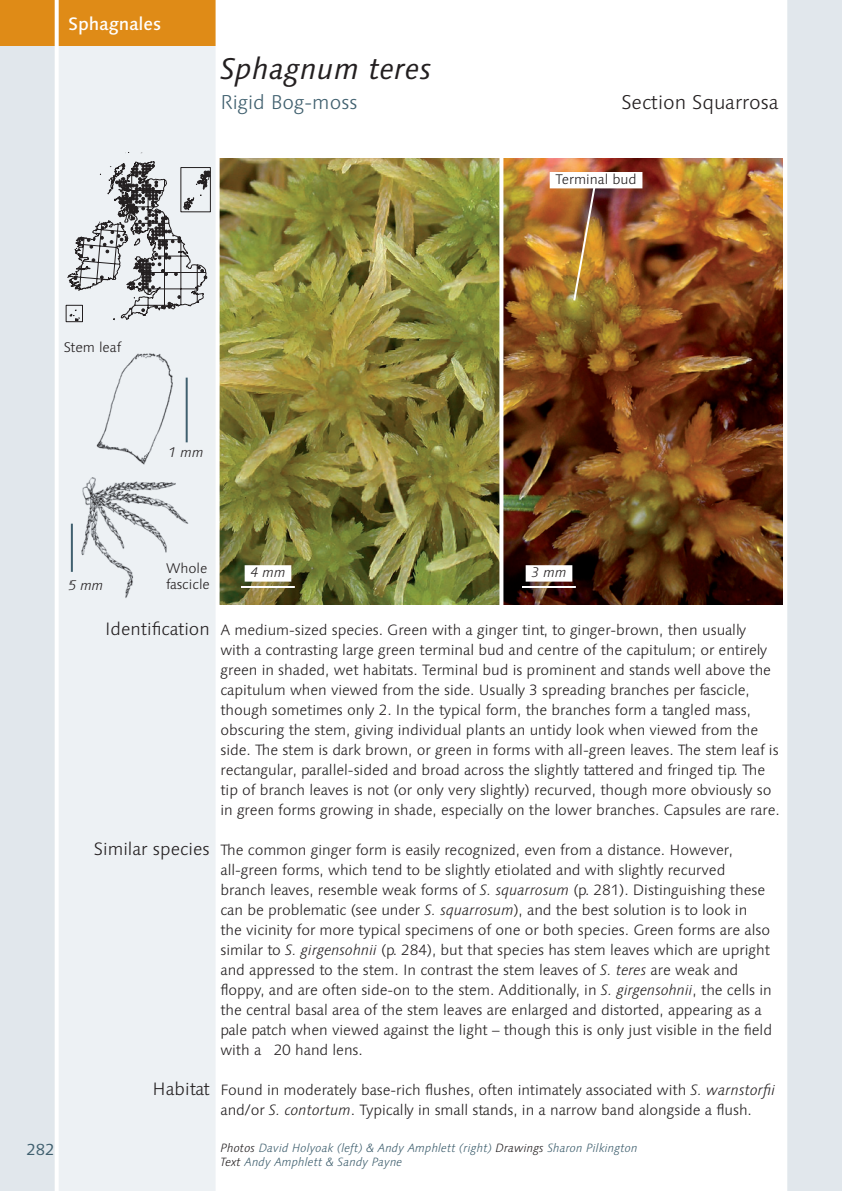
<style>
.page{position:relative;width:842px;height:1191px;background:#fff}
.page>*{position:absolute;margin:0;border:0;box-sizing:border-box;transform-origin:0 0}
.Title_1_Moss_Species{font:italic 30px "Linotype Syntax";letter-spacing:.01em;color:#231f20}
.Title_3a_Sphagnum_En{font:300 20px "Linotype Syntax";color:#231f20}
.Title_3a_Sphagnum_En-2{font:300 20px "Linotype Syntax";color:#3f5f6e}
.Account_subheads_rig{font:300 18px "Linotype Syntax";color:#231f20}
.Title_4_Order_Name{font:500 18px "Linotype Syntax";color:#fff}
.t1{font:16px "Linotype Syntax";color:#3f5f6e}
.Text_Body{font:300 15px/20px "Linotype Syntax";letter-spacing:-.005em;color:#231f20}
.Drawing_Annotation{font:300 14px/16px "Linotype Syntax";color:#231f20}
.Photo_Annotation_Wit{font:300 14px "Linotype Syntax";color:#231f20}
.Photo_Annotation_Wit-2{font:italic 300 14px "Linotype Syntax";color:#231f20}
.Drawing_Scale_Bar{font:italic 300 14px "Linotype Syntax";color:#231f20}
.Text_Credits{font:italic 300 12px/14px "Linotype Syntax";color:#3f5f6e}
.s1{font-style:italic}
.s2{color:#231f20}
</style>
<div class="page">
<img style="left:503px;top:159px;width:279px;height:445px">
<hr style="left:522px;top:586px;width:54px;height:2px;background:#fff">
<div style="left:526px;top:565px;width:46px;height:16px;background:#fff"></div>
<img style="left:220px;top:159px;width:279px;height:445px">
<svg style="left:499px;top:158px;width:1px;height:447px"></svg>
<div style="left:0;top:0;width:218px;height:1191px;background:#edf1f4"></div>
<div style="left:0;top:0;width:57px;height:1191px;background:#e1e7ec"></div>
<svg style="left:66px;top:152px;width:144px;height:170px"></svg>
<div style="left:785px;top:0;width:57px;height:1191px;background:#e1e7ec"></div>
<hr style="left:241px;top:586px;width:54px;height:2px;background:#fff">
<div style="left:245px;top:565px;width:46px;height:16px;background:#fff"></div>
<div style="left:0;top:0;width:218px;height:45px;background:#df8b17"></div>
<hr style="left:55px;top:0;width:4px;height:1191px;background:#fff">
<hr style="left:783px;top:0;width:4px;height:1191px;background:#fff">
<img style="left:96px;top:353px;width:92px;height:112px">
<img style="left:81px;top:477px;width:108px;height:121px">
<hr style="left:186px;top:377px;width:2px;height:65px;background:#3f5f6e">
<hr style="left:71px;top:523px;width:2px;height:49px;background:#3f5f6e">
<hr style="left:216px;top:0;width:4px;height:1191px;background:#fff">
<img style="left:572px;top:188px;width:25px;height:115px">
<div style="left:550px;top:172px;width:92px;height:16px;background:#fff"></div>
<p class="Title_4_Order_Name" style="left:68px;top:13px;width:95px">Sphagnales</p>
<p class="Title_1_Moss_Species" style="left:220px;top:51px;width:213px">Sphagnum teres</p>
<p class="Title_3a_Sphagnum_En-2" style="left:220px;top:90px;width:138px">Rigid Bog-moss</p>
<p class="Title_3a_Sphagnum_En" style="left:621px;top:90px;width:159px">Section Squarrosa</p>
<p class="Photo_Annotation_Wit" style="left:555px;top:171px;width:83px">Terminal bud</p>
<p class="Drawing_Annotation" style="left:64px;top:339px;width:59px">Stem leaf</p>
<p class="Drawing_Scale_Bar" style="left:168px;top:444px;width:37px">1 mm</p>
<p class="t1" style="left:26px;top:1139px;width:30px">282</p>
<p class="Drawing_Scale_Bar" style="left:68px;top:576px;width:37px">5 mm</p>
<p class="Drawing_Annotation" style="left:166px;top:560px;width:45px">Whole fascicle</p>
<p class="Photo_Annotation_Wit-2" style="left:250px;top:564px;width:37px">4 mm</p>
<p class="Photo_Annotation_Wit-2" style="left:531px;top:564px;width:37px">3 mm</p>
<p class="Account_subheads_rig" style="left:105px;top:618px;width:106px">Identification</p>
<p class="Account_subheads_rig" style="left:94px;top:838px;width:117px">Similar species</p>
<p class="Account_subheads_rig" style="left:153px;top:1078px;width:59px">Habitat</p>
<p class="Text_Body" style="left:220px;top:620px;width:561px">A medium-sized species. Green with a ginger tint, to ginger-brown, then usually<br>with a contrasting large green terminal bud and centre of the capitulum; or entirely green in shaded, wet habitats. Terminal bud is prominent and stands well above the capitulum when viewed from the side. Usually 3 spreading branches per fascicle, though sometimes only 2. In the typical form, the branches form a tangled mass, obscuring the stem, giving individual plants an untidy look when viewed from the side. The stem is dark brown, or green in forms with all-green leaves. The stem leaf is rectangular, parallel-sided and broad across the slightly tattered and fringed tip. The tip of branch leaves is not (or only very slightly) recurved, though more obviously so in green forms growing in shade, especially on the lower branches. Capsules are rare.</p>
<p class="Text_Body" style="left:220px;top:840px;width:553px">The common ginger form is easily recognized, even from a distance. However, all-green forms, which tend to be slightly etiolated and with slightly recurved branch leaves, resemble weak forms of <span class="s1">S. squarrosum</span> (p. 281). Distinguishing these can be problematic (see under <span class="s1">S. squarrosum</span>), and the best solution is to look in the vicinity for more typical specimens of one or both species. Green forms are also similar to <span class="s1">S. girgensohnii</span> (p. 284), but that species has stem leaves which are upright and appressed to the stem. In contrast the stem leaves of <span class="s1">S. teres</span> are weak and floppy, and are often side-on to the stem. Additionally, in <span class="s1">S. girgensohnii</span>, the cells in the central basal area of the stem leaves are enlarged and distorted, appearing as a pale patch when viewed against the light – though this is only just visible in the field with a 20 hand lens.</p>
<p class="Text_Body" style="left:220px;top:1080px;width:556px">Found in moderately base-rich flushes, often intimately associated with <span class="s1">S. warnstorfii </span>and/or <span class="s1">S. contortum</span>. Typically in small stands, in a narrow band alongside a flush.</p>
<p class="Text_Credits" style="left:220px;top:1140px;width:419px"><span class="s2">Photos</span> David Holyoak (left) &amp; Andy Amphlett (right) <span class="s2">Drawings</span> Sharon Pilkington<br><span class="s2">Text</span> Andy Amphlett &amp; Sandy Payne</p>
</div>
